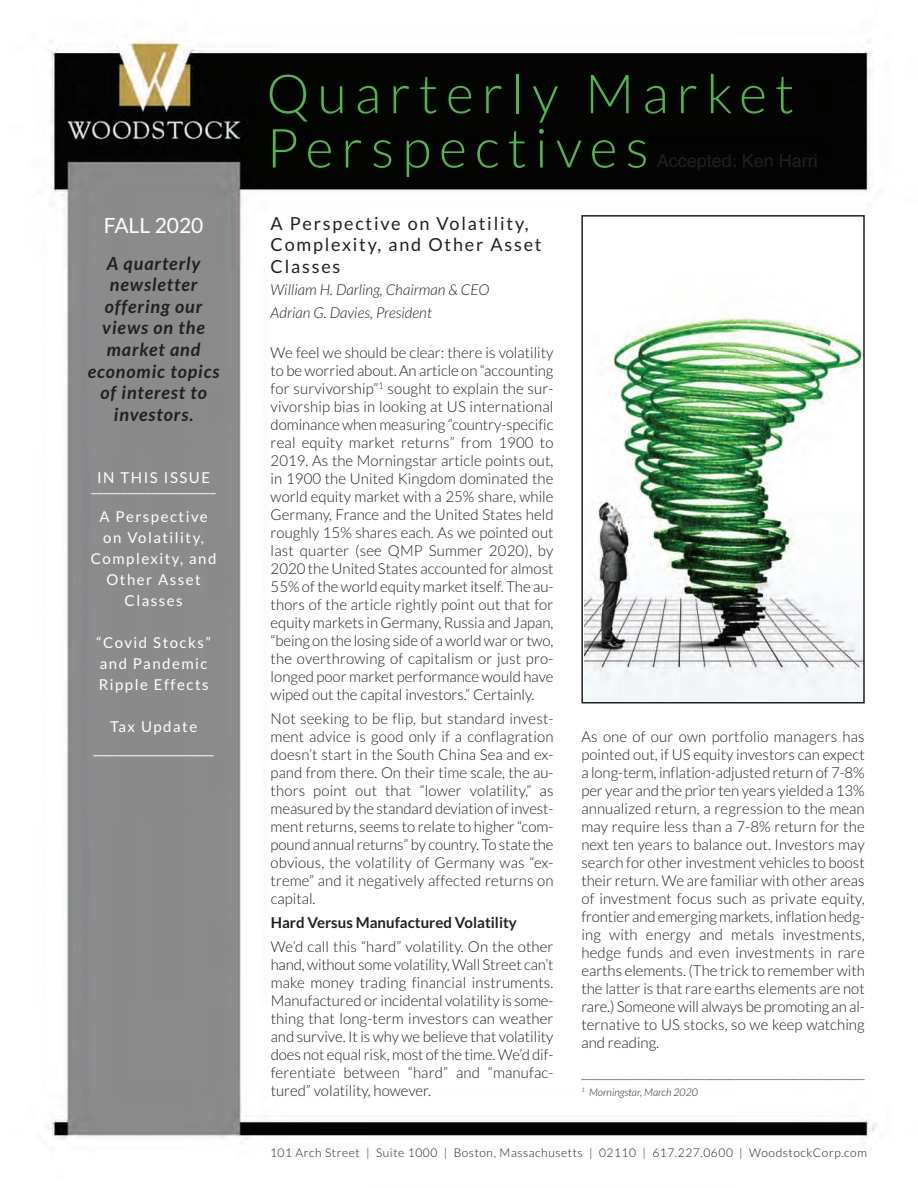
<style>
.page{position:relative;width:918px;height:1188px;background:#fff}
.page>*{position:absolute;margin:0;border:0;box-sizing:border-box;transform-origin:0 0}
.t1{font:300 54px/54.3px "Lato";letter-spacing:.15em;color:#4fb849}
.t2{font:21px "Lato";color:#fff}
.t3{font:italic 700 18px/21.6px "Lato";letter-spacing:.05em;color:#231f20;text-align:center}
.t4{font:18px/21.6px "Lato";letter-spacing:.1em;color:#231f20}
.t5{font:18px "Helvetica";color:#231f20}
.t6{font:300 15px/18px "Lato";color:#231f20;text-align:justify}
.t7{font:15px/21px "Lato";letter-spacing:.1em;color:#fff;text-align:center}
.t8{font:italic 300 15px/22.5px "Lato";color:#231f20}
.t9{font:700 15px "Lato";color:#231f20}
.t10{font:700 15px "Times New Roman";color:#fff}
.t11{font:300 12px "Lato";letter-spacing:.05em;color:#231f20}
.t12{font:italic 300 10.5px "Lato";color:#231f20}
</style>
<div class="page">
<img style="left:38px;top:28px;width:840px;height:1116px">
<img style="left:584px;top:218px;width:278px;height:483px">
<div style="left:581px;top:215px;width:284px;height:489px;border:2px solid #231f20"></div>
<h2 class="t2" style="left:104px;top:213px;width:101px">FALL 2020</h2>
<p class="t3" style="left:88px;top:253px;width:133px">A quarterly newsletter offering our views on the market and economic topics of interest to investors.</p>
<p class="t7" style="left:97px;top:468px;width:114px">IN THIS ISSUE</p>
<p class="t7" style="left:92px;top:472px;width:126px;line-height:30px">_____________________<br>A Perspective</p>
<p class="t7" style="left:91px;top:528px;width:127px">on Volatility,<br>Complexity, and<br>Other Asset<br>Classes</p>
<p class="t7" style="left:96px;top:633px;width:116px;text-align:left">“Covid Stocks” and Pandemic<br>Ripple Effects</p>
<p class="t7" style="left:110px;top:717px;width:89px">Tax Update</p>
<p class="t10" style="left:94px;top:739px;width:121px">________________</p>
<h1 class="t1" style="left:266px;top:67px;width:529px">Quarterly Market<br>Perspectives</h1>
<p class="t5" style="left:657px;top:151px;width:163px">Accepted: Ken Harri</p>
<p class="t4" style="left:271px;top:213px;width:272px">A Perspective on Volatility,<br>Complexity, and Other Asset<br>Classes</p>
<p class="t8" style="left:271px;top:279px;width:220px">William H. Darling, Chairman &amp; CEO<br>Adrian G. Davies, President</p>
<p class="t6" style="left:271px;top:344px;width:284px">We feel we should be clear: there is volatility to be worried about. An article on “accounting for survivorship”<sup>1</sup> sought to explain the sur&shy;vivorship bias in looking at US international dominance when measuring “country-specific real equity market returns” from 1900 to 2019. As the Morningstar article points out, in 1900 the United Kingdom dominated the world equity market with a 25% share, while Germany, France and the United States held roughly 15% shares each. As we pointed out last quarter (see QMP Summer 2020), by 2020 the United States accounted for almost 55% of the world equity market itself. The au&shy;thors of the article rightly point out that for equity markets in Germany, Russia and Japan, “being on the losing side of a world war or two, the overthrowing of capitalism or just pro&shy;longed poor market performance would have wiped out the capital investors.” Certainly.</p>
<p class="t6" style="left:271px;top:710px;width:284px">Not seeking to be flip, but standard invest&shy;ment advice is good only if a conflagration doesn’t start in the South China Sea and ex&shy;pand from there. On their time scale, the au&shy;thors point out that “lower volatility,” as measured by the standard deviation of invest&shy;ment returns, seems to relate to higher “com&shy;pound annual returns” by country. To state the obvious, the volatility of Germany was “ex&shy;treme” and it negatively affected returns on capital.</p>
<p class="t9" style="left:271px;top:914px;width:248px">Hard Versus Manufactured Volatility</p>
<p class="t6" style="left:271px;top:938px;width:284px">We’d call this “hard” volatility. On the other hand, without some volatility, Wall Street can’t make money trading financial instruments.<br>Manufactured or incidental volatility is some&shy;thing that long-term investors can weather and survive. It is why we believe that volatility does not equal risk, most of the time. We’d dif&shy;ferentiate between “hard” and “manufac&shy;tured” volatility, however.</p>
<p class="t6" style="left:581px;top:727px;width:285px">As one of our own portfolio managers has pointed out, if US equity investors can expect a long-term, inflation-adjusted return of 7-8% per year and the prior ten years yielded a 13% annualized return, a regression to the mean may require less than a 7-8% return for the next ten years to balance out. Investors may search for other investment vehicles to boost their return. We are familiar with other areas of investment focus such as private equity, frontier and emerging markets, inflation hedg&shy;ing with energy and metals investments, hedge funds and even investments in rare earths elements. (The trick to remember with the latter is that rare earths elements are not rare.) Someone will always be promoting an al&shy;ternative to US stocks, so we keep watching and reading.</p>
<p class="t6" style="left:581px;top:1063px;width:285px">________________________________________________</p>
<p class="t12" style="left:581px;top:1086px;width:118px"><sup>1</sup> Morningstar, March 2020</p>
<p class="t11" style="left:270px;top:1146px;width:598px">101 Arch Street | Suite 1000 | Boston, Massachusetts | 02110 | 617.227.0600 | WoodstockCorp.com</p>
</div>
